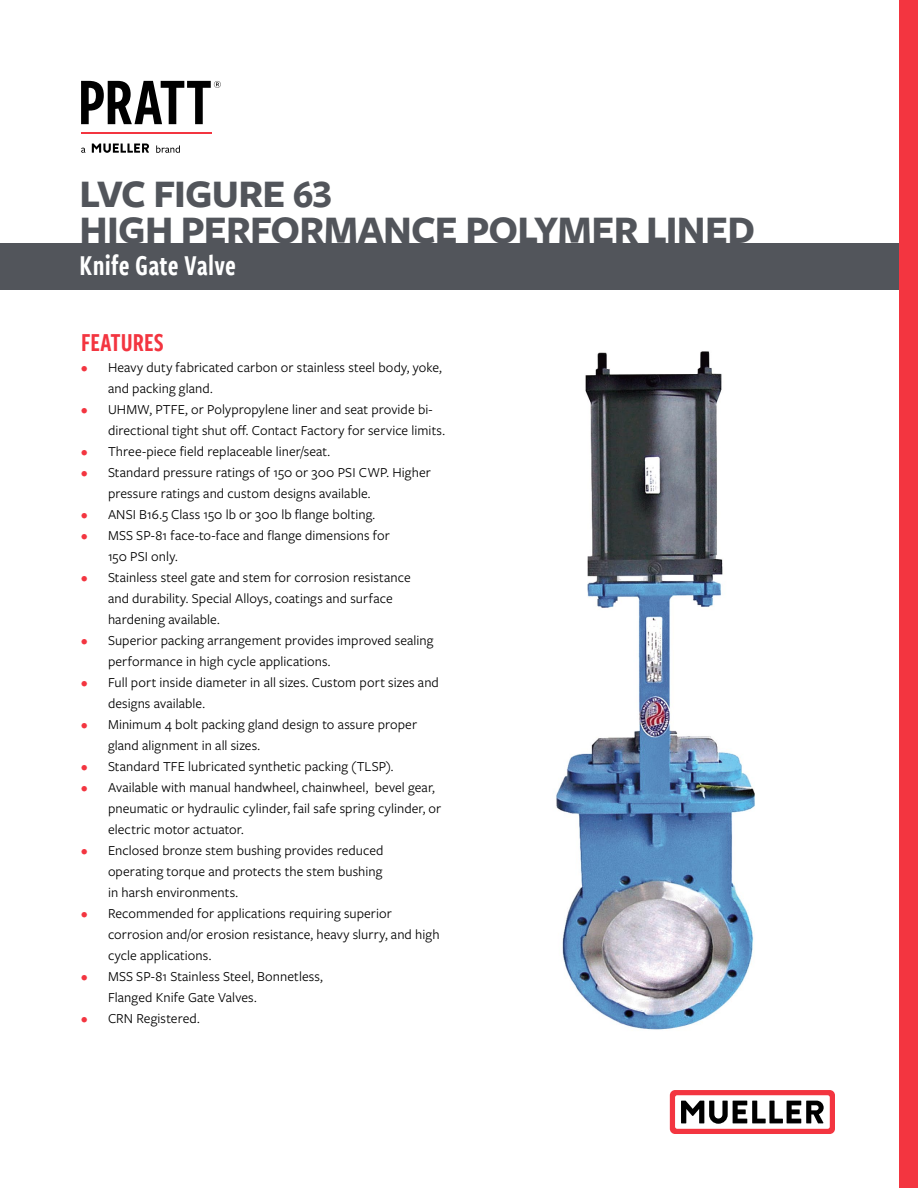
<style>
.page{position:relative;width:918px;height:1188px;background:#fff}
.page>*{position:absolute;margin:0;border:0;box-sizing:border-box;transform-origin:0 0}
.t1{font:700 40.5px/36px "Freight Sans Pro";letter-spacing:-.02em;color:#52555b}
.t2{font:30px "Freight Sans Cmp Pro Semi";letter-spacing:.005em;color:#fff}
.t3{font:27px "Freight Sans Cmp Pro Semi";color:#f33540}
.t4{font:14.25px/21px "Freight Sans Pro";letter-spacing:.005em;color:#000}
.s1{color:#f33540}
</style>
<div class="page">
<div style="left:0;top:243px;width:918px;height:47px;background:#52555b"></div>
<div style="left:899px;top:0;width:19px;height:1188px;background:#f33540"></div>
<svg style="left:92px;top:144px;width:57px;height:9px"></svg>
<svg style="left:81px;top:148px;width:4px;height:5px"></svg>
<svg style="left:156px;top:145px;width:24px;height:8px"></svg>
<hr style="left:81px;top:133px;width:130px;height:1px;background:#f33540">
<svg style="left:81px;top:81px;width:140px;height:43px"></svg>
<svg style="left:670px;top:1090px;width:165px;height:44px"></svg>
<img style="left:556px;top:351px;width:199px;height:679px">
<h1 class="t1" style="left:80px;top:175px;width:677px">LVC FIGURE 63<br>HIGH PERFORMANCE POLYMER LINED</h1>
<h2 class="t2" style="left:80px;top:245px;width:158px">Knife Gate Valve</h2>
<h3 class="t3" style="left:81px;top:323px;width:84px">FEATURES</h3>
<p class="t4" style="left:108px;top:356px;width:335px;text-indent:-27px"><span class="s1">•</span> Heavy duty fabricated carbon or stainless steel body, yoke, and packing gland.</p>
<p class="t4" style="left:108px;top:398px;width:339px;text-indent:-27px"><span class="s1">•</span> UHMW, PTFE, or Polypropylene liner and seat provide bi&shy;directional tight shut off. Contact Factory for service limits.</p>
<p class="t4" style="left:81px;top:440px;width:251px"><span class="s1">•</span> Three-piece field replaceable liner/seat.</p>
<p class="t4" style="left:108px;top:461px;width:324px;text-indent:-27px"><span class="s1">•</span> Standard pressure ratings of 150 or 300 PSI CWP. Higher pressure ratings and custom designs available.</p>
<p class="t4" style="left:81px;top:503px;width:296px"><span class="s1">•</span> ANSI B16.5 Class 150 lb or 300 lb flange bolting.</p>
<p class="t4" style="left:108px;top:524px;width:283px;text-indent:-27px"><span class="s1">•</span> MSS SP-81 face-to-face and flange dimensions for<br>150 PSI only.</p>
<p class="t4" style="left:108px;top:566px;width:304px;text-indent:-27px"><span class="s1">•</span> Stainless steel gate and stem for corrosion resistance and durability. Special Alloys, coatings and surface hardening available.</p>
<p class="t4" style="left:108px;top:629px;width:327px;text-indent:-27px"><span class="s1">•</span> Superior packing arrangement provides improved sealing performance in high cycle applications.</p>
<p class="t4" style="left:108px;top:671px;width:332px;text-indent:-27px"><span class="s1">•</span> Full port inside diameter in all sizes. Custom port sizes and designs available.</p>
<p class="t4" style="left:108px;top:713px;width:311px;text-indent:-27px"><span class="s1">•</span> Minimum 4 bolt packing gland design to assure proper gland alignment in all sizes.</p>
<p class="t4" style="left:81px;top:755px;width:314px"><span class="s1">•</span> Standard TFE lubricated synthetic packing (TLSP).</p>
<p class="t4" style="left:108px;top:776px;width:335px;text-indent:-27px"><span class="s1">•</span> Available with manual handwheel, chainwheel, bevel gear, pneumatic or hydraulic cylinder, fail safe spring cylinder, or electric motor actuator.</p>
<p class="t4" style="left:108px;top:839px;width:277px;text-align:justify;text-indent:-27px"><span class="s1">•</span> Enclosed bronze stem bushing provides reduced operating torque and protects the stem bushing in harsh environments.</p>
<p class="t4" style="left:108px;top:902px;width:333px;text-indent:-27px"><span class="s1">•</span> Recommended for applications requiring superior corrosion and/or erosion resistance, heavy slurry, and high cycle applications.</p>
<p class="t4" style="left:108px;top:965px;width:216px;text-indent:-27px"><span class="s1">•</span> MSS SP-81 Stainless Steel, Bonnetless,<br>Flanged Knife Gate Valves.</p>
<p class="t4" style="left:81px;top:1007px;width:120px"><span class="s1">•</span> CRN Registered.</p>
</div>
